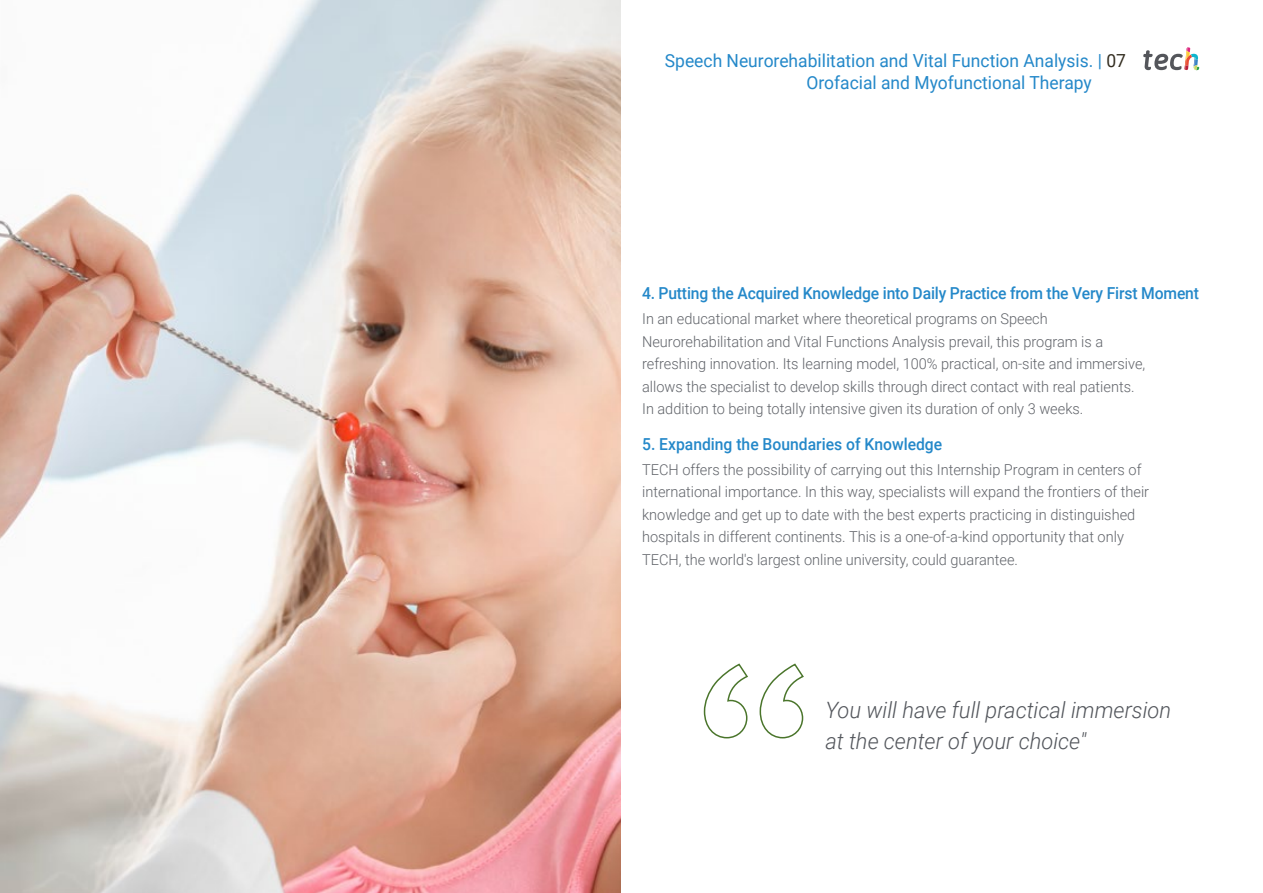
<style>
.page{position:relative;width:1263px;height:893px;background:#fff}
.page>*{position:absolute;margin:0;border:0;box-sizing:border-box;transform-origin:0 0}
.t1{font:italic 300 22.5px/31.5px "Roboto";color:#52555b}
.t2{font:18px/22.5px "Roboto";color:#2488c9}
.t3{font:500 16.5px "Roboto";letter-spacing:-.01em;color:#2488c9;scale:.95 1}
.t4{font:300 15px/22.5px "Roboto";color:#61646a}
.s1{color:#332d20}
</style>
<div class="page">
<svg style="left:703px;top:663px;width:101px;height:76px"></svg>
<img style="left:0;top:0;width:621px;height:893px">
<svg style="left:1143px;top:47px;width:56px;height:24px"></svg>
<p class="t2" style="left:806px;top:48px;width:321px;text-indent:-142px">Speech Neurorehabilitation and Vital Function Analysis. | <span class="s1">07<br></span>Orofacial and Myofunctional Therapy</p>
<p class="t3" style="left:642px;top:282px;width:588px">4. Putting the Acquired Knowledge into Daily Practice from the Very First Moment</p>
<p class="t4" style="left:642px;top:307px;width:505px">In an educational market where theoretical programs on Speech Neurorehabilitation and Vital Functions Analysis prevail, this program is a refreshing innovation. Its learning model, 100% practical, on-site and immersive, allows the specialist to develop skills through direct contact with real patients.<br>In addition to being totally intensive given its duration of only 3 weeks.</p>
<p class="t3" style="left:642px;top:433px;width:317px">5. Expanding the Boundaries of Knowledge</p>
<p class="t4" style="left:642px;top:458px;width:508px">TECH offers the possibility of carrying out this Internship Program in centers of international importance. In this way, specialists will expand the frontiers of their knowledge and get up to date with the best experts practicing in distinguished hospitals in different continents. This is a one-of-a-kind opportunity that only TECH, the world's largest online university, could guarantee.</p>
<h1 class="t1" style="left:825px;top:693px;width:347px">You will have full practical immersion at the center of your choice"</h1>
</div>
